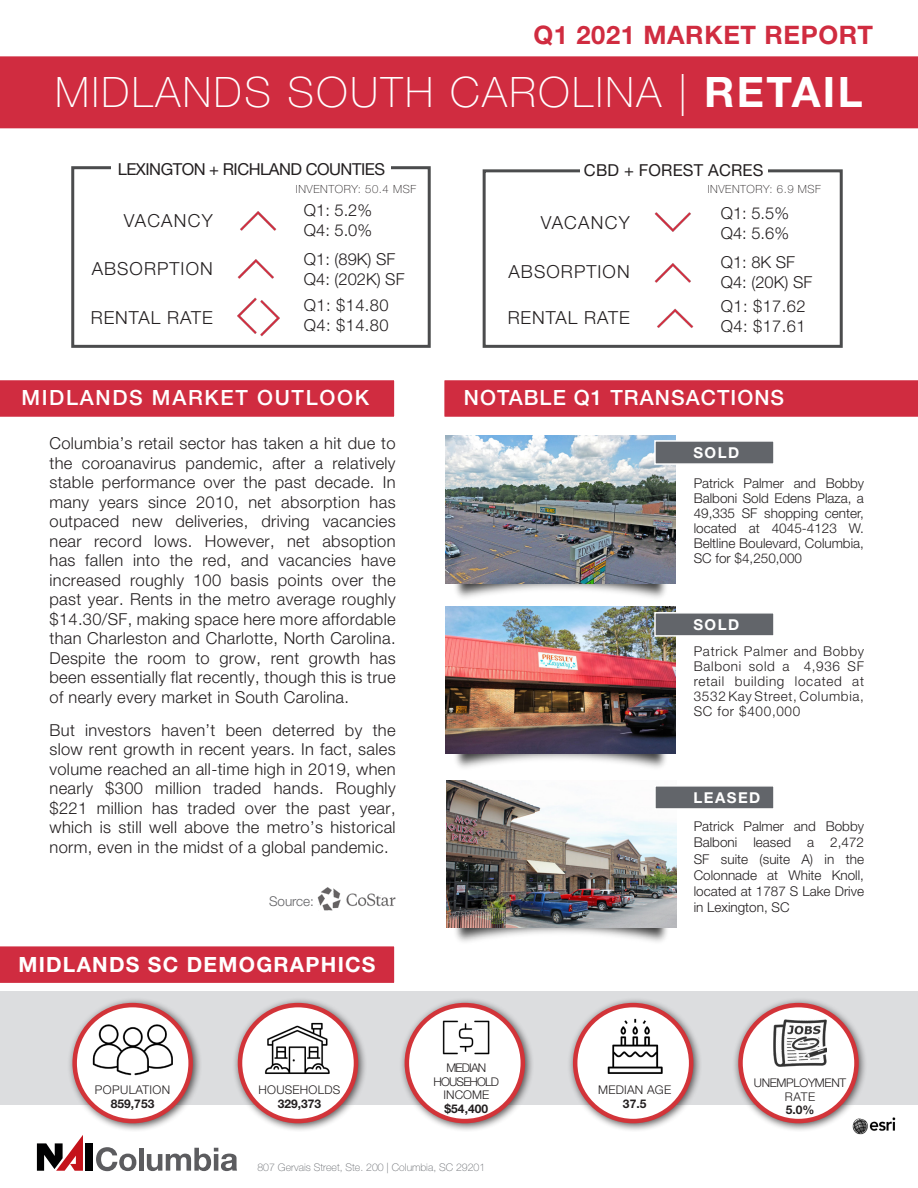
<style>
.page{position:relative;width:918px;height:1188px;background:#fff}
.page>*{position:absolute;margin:0;border:0;box-sizing:border-box;transform-origin:0 0}
.t1{font:100 42px "Helvetica Neue LT Std";letter-spacing:.06em;color:#fff}
.t2{font:700 25.5px "Helvetica Neue LT Std";letter-spacing:.025em;color:#d02c40}
.t3{font:500 21px "Helvetica Neue LT Std";letter-spacing:.065em;color:#fff}
.t4{font:700 21px "Helvetica Neue LT Std";letter-spacing:.06em;color:#fff}
.t5{font:300 18px "Helvetica Neue LT Std";letter-spacing:.06em;color:#231f20}
.t6{font:300 16.5px/19.5px "Helvetica Neue LT Std";letter-spacing:.02em;color:#231f20}
.t7{font:300 16.5px/19.8px "Helvetica Neue LT Std";color:#231f20}
.t8{font:16.5px "Helvetica Neue LT Std";letter-spacing:-.03em;color:#231f20}
.t9{font:16.5px "Helvetica Neue LT Std";letter-spacing:.01em;color:#231f20}
.t10{font:700 15px "Helvetica Neue LT Std";letter-spacing:.1em;color:#fff}
.t11{font:300 13.5px/15px "Helvetica Neue LT Std";color:#231f20;text-align:justify}
.t12{font:300 13.5px "Helvetica Neue LT Std";color:#636366}
.t13{font:700 12px "Helvetica Neue LT Std";color:#231f20}
.t14{font:300 12px/13.5px "Helvetica Neue LT Std";letter-spacing:-.07em;color:#231f20;text-align:center}
.t15{font:300 12px/13.5px "Helvetica Neue LT Std";letter-spacing:-.03em;color:#231f20;text-align:center}
.t16{font:300 12px "Helvetica Neue LT Std";letter-spacing:.02em;color:#231f20}
.t17{font:300 12px "Helvetica Neue LT Std";letter-spacing:.03em;color:#231f20}
.t18{font:100 11.25px "Helvetica Neue LT Std";letter-spacing:.05em;color:#231f20}
.t19{font:100 10.5px "Helvetica Neue LT Std";color:#62656a}
.s1{font-weight:700}
</style>
<div class="page">
<div style="left:0;top:991px;width:918px;height:114px;background:#dcdddf"></div>
<div style="left:0;top:56px;width:918px;height:73px;background:#d02c40"></div>
<div style="left:67px;top:997px;width:135px;height:135px;background:#231f20;opacity:.75"></div>
<div style="left:75px;top:1005px;width:116px;height:116px;background:#fff;border-radius:50%"></div>
<div style="left:72px;top:1003px;width:121px;height:120px;border:4px solid #d23439;border-radius:50%"></div>
<img style="left:91px;top:1021px;width:84px;height:55px">
<div style="left:232px;top:997px;width:135px;height:135px;background:#231f20;opacity:.75"></div>
<div style="left:240px;top:1005px;width:116px;height:116px;background:#fff;border-radius:50%"></div>
<div style="left:238px;top:1003px;width:120px;height:120px;border:4px solid #d23439;border-radius:50%"></div>
<img style="left:264px;top:1017px;width:72px;height:57px">
<div style="left:567px;top:997px;width:135px;height:135px;background:#231f20;opacity:.75"></div>
<div style="left:575px;top:1005px;width:116px;height:116px;background:#fff;border-radius:50%"></div>
<div style="left:573px;top:1003px;width:120px;height:120px;border:4px solid #d23439;border-radius:50%"></div>
<img style="left:607px;top:1018px;width:56px;height:56px">
<div style="left:399px;top:997px;width:135px;height:135px;background:#231f20;opacity:.75"></div>
<div style="left:407px;top:1005px;width:116px;height:116px;background:#fff;border-radius:50%"></div>
<div style="left:405px;top:1003px;width:120px;height:120px;border:4px solid #d23439;border-radius:50%"></div>
<img style="left:442px;top:1015px;width:53px;height:40px">
<div style="left:733px;top:997px;width:135px;height:135px;background:#231f20;opacity:.75"></div>
<div style="left:741px;top:1005px;width:115px;height:116px;background:#fff;border-radius:50%"></div>
<div style="left:738px;top:1003px;width:121px;height:120px;border:4px solid #d23439;border-radius:50%"></div>
<img style="left:773px;top:1020px;width:54px;height:47px">
<div style="left:86px;top:1143px;width:7px;height:28px;background:#000001"></div>
<svg style="left:37px;top:1135px;width:46px;height:36px"></svg>
<svg style="left:96px;top:1147px;width:40px;height:24px"></svg>
<div style="left:139px;top:1148px;width:5px;height:23px;background:#5c5c5f"></div>
<svg style="left:147px;top:1148px;width:90px;height:23px"></svg>
<img style="left:849px;top:1114px;width:47px;height:21px">
<img style="left:317px;top:887px;width:79px;height:23px">
<div style="left:71px;top:166px;width:360px;height:182px;border:3px solid #4b4c4d"></div>
<div style="left:483px;top:169px;width:360px;height:179px;border:3px solid #4b4c4d"></div>
<img style="left:237px;top:302px;width:14px;height:28px">
<img style="left:251px;top:297px;width:29px;height:40px">
<img style="left:237px;top:259px;width:37px;height:20px">
<img style="left:240px;top:211px;width:37px;height:20px">
<img style="left:657px;top:308px;width:37px;height:20px">
<img style="left:654px;top:263px;width:37px;height:20px">
<img style="left:654px;top:212px;width:37px;height:20px">
<img style="left:448px;top:583px;width:228px;height:15px">
<img style="left:446px;top:436px;width:230px;height:147px">
<img style="left:448px;top:753px;width:228px;height:15px">
<img style="left:446px;top:606px;width:230px;height:147px">
<img style="left:455px;top:928px;width:212px;height:14px">
<img style="left:446px;top:781px;width:231px;height:147px">
<div style="left:580px;top:164px;width:187px;height:15px;background:#fff"></div>
<div style="left:654px;top:440px;width:121px;height:25px;background:#62656a;border:2px solid #fff"></div>
<div style="left:654px;top:612px;width:121px;height:25px;background:#62656a;border:2px solid #fff"></div>
<div style="left:654px;top:785px;width:121px;height:25px;background:#62656a;border:2px solid #fff"></div>
<div style="left:444px;top:380px;width:474px;height:37px;background:#d02c40"></div>
<div style="left:0;top:380px;width:395px;height:37px;background:#d02c40"></div>
<div style="left:0;top:946px;width:395px;height:37px;background:#d02c40"></div>
<div style="left:111px;top:163px;width:280px;height:12px;background:#fff"></div>
<p class="t2" style="left:533px;top:20px;width:341px">Q1 2021 MARKET REPORT</p>
<p class="t1" style="left:55px;top:68px;width:809px">MIDLANDS SOUTH CAROLINA | <span class="s1">RETAIL</span></p>
<p class="t8" style="left:118px;top:160px;width:269px">LEXINGTON + RICHLAND COUNTIES</p>
<p class="t9" style="left:584px;top:160px;width:181px">CBD + FOREST ACRES</p>
<p class="t18" style="left:296px;top:182px;width:122px">INVENTORY: 50.4 MSF</p>
<p class="t18" style="left:708px;top:182px;width:115px">INVENTORY: 6.9 MSF</p>
<p class="t5" style="left:124px;top:209px;width:90px">VACANCY</p>
<p class="t6" style="left:304px;top:200px;width:70px">Q1: 5.2%<br>Q4: 5.0%</p>
<p class="t5" style="left:541px;top:212px;width:90px">VACANCY</p>
<p class="t6" style="left:721px;top:203px;width:70px">Q1: 5.5%<br>Q4: 5.6%</p>
<p class="t5" style="left:92px;top:258px;width:123px">ABSORPTION</p>
<p class="t7" style="left:304px;top:249px;width:102px">Q1: (89K) SF<br>Q4: (202K) SF</p>
<p class="t5" style="left:509px;top:261px;width:123px">ABSORPTION</p>
<p class="t7" style="left:721px;top:252px;width:93px">Q1: 8K SF<br>Q4: (20K) SF</p>
<p class="t5" style="left:91px;top:306px;width:123px">RENTAL RATE</p>
<p class="t6" style="left:304px;top:295px;width:86px">Q1: $14.80<br>Q4: $14.80</p>
<p class="t5" style="left:508px;top:307px;width:123px">RENTAL RATE</p>
<p class="t6" style="left:721px;top:296px;width:86px">Q1: $17.62<br>Q4: $17.61</p>
<p class="t3" style="left:21px;top:385px;width:349px">MIDLANDS MARKET OUTLOOK</p>
<p class="t3" style="left:464px;top:385px;width:322px">NOTABLE Q1 TRANSACTIONS</p>
<p class="t6" style="left:50px;top:433px;width:348px;text-align:justify">Columbia’s retail sector has taken a hit due to the coroanavirus pandemic, after a relatively stable performance over the past decade. In many years since 2010, net absorption has outpaced new deliveries, driving vacancies near record lows. However, net absoption has fallen into the red, and vacancies have increased roughly 100 basis points over the past year. Rents in the metro average roughly $14.30/SF, making space here more affordable than Charleston and Charlotte, North Carolina.<br>Despite the room to grow, rent growth has been essentially flat recently, though this is true of nearly every market in South Carolina.</p>
<p class="t6" style="left:50px;top:720px;width:348px;text-align:justify">But investors haven’t been deterred by the slow rent growth in recent years. In fact, sales volume reached an all-time high in 2019, when nearly $300 million traded hands. Roughly $221 million has traded over the past year, which is still well above the metro’s historical norm, even in the midst of a global pandemic.</p>
<p class="t12" style="left:269px;top:893px;width:47px">Source:</p>
<p class="t4" style="left:18px;top:951px;width:359px">MIDLANDS SC DEMOGRAPHICS</p>
<p class="t17" style="left:95px;top:1082px;width:77px">POPULATION</p>
<p class="t13" style="left:111px;top:1096px;width:45px">859,753</p>
<p class="t16" style="left:259px;top:1082px;width:83px">HOUSEHOLDS</p>
<p class="t13" style="left:278px;top:1096px;width:45px">329,373</p>
<p class="t14" style="left:434px;top:1061px;width:67px">MEDIAN<br>HOUSEHOLD<br>INCOME</p>
<p class="t13" style="left:445px;top:1101px;width:45px">$54,400</p>
<p class="t19" style="left:257px;top:1162px;width:229px">807 Gervais Street, Ste. 200 | Columbia, SC 29201</p>
<p class="t10" style="left:693px;top:443px;width:47px">SOLD</p>
<p class="t11" style="left:694px;top:475px;width:172px">Patrick Palmer and Bobby Balboni Sold Edens Plaza, a 49,335 SF shopping center, located at 4045-4123 W.<br>Beltline Boulevard, Columbia, SC for $4,250,000</p>
<p class="t10" style="left:693px;top:615px;width:47px">SOLD</p>
<p class="t11" style="left:694px;top:644px;width:172px">Patrick Palmer and Bobby Balboni sold a 4,936 SF retail building located at 3532 Kay Street, Columbia, SC for $400,000</p>
<p class="t10" style="left:693px;top:788px;width:68px">LEASED</p>
<p class="t11" style="left:694px;top:818px;width:172px;line-height:16.2px">Patrick Palmer and Bobby Balboni leased a 2,472<br>SF suite (suite A) in the Colonnade at White Knoll, located at 1787 S Lake Drive in Lexington, SC</p>
<p class="t16" style="left:598px;top:1082px;width:75px">MEDIAN AGE</p>
<p class="t13" style="left:623px;top:1096px;width:25px">37.5</p>
<p class="t15" style="left:754px;top:1076px;width:94px">UNEMPLOYMENT<br>RATE<br><span class="s1">5.0%</span></p>
</div>
